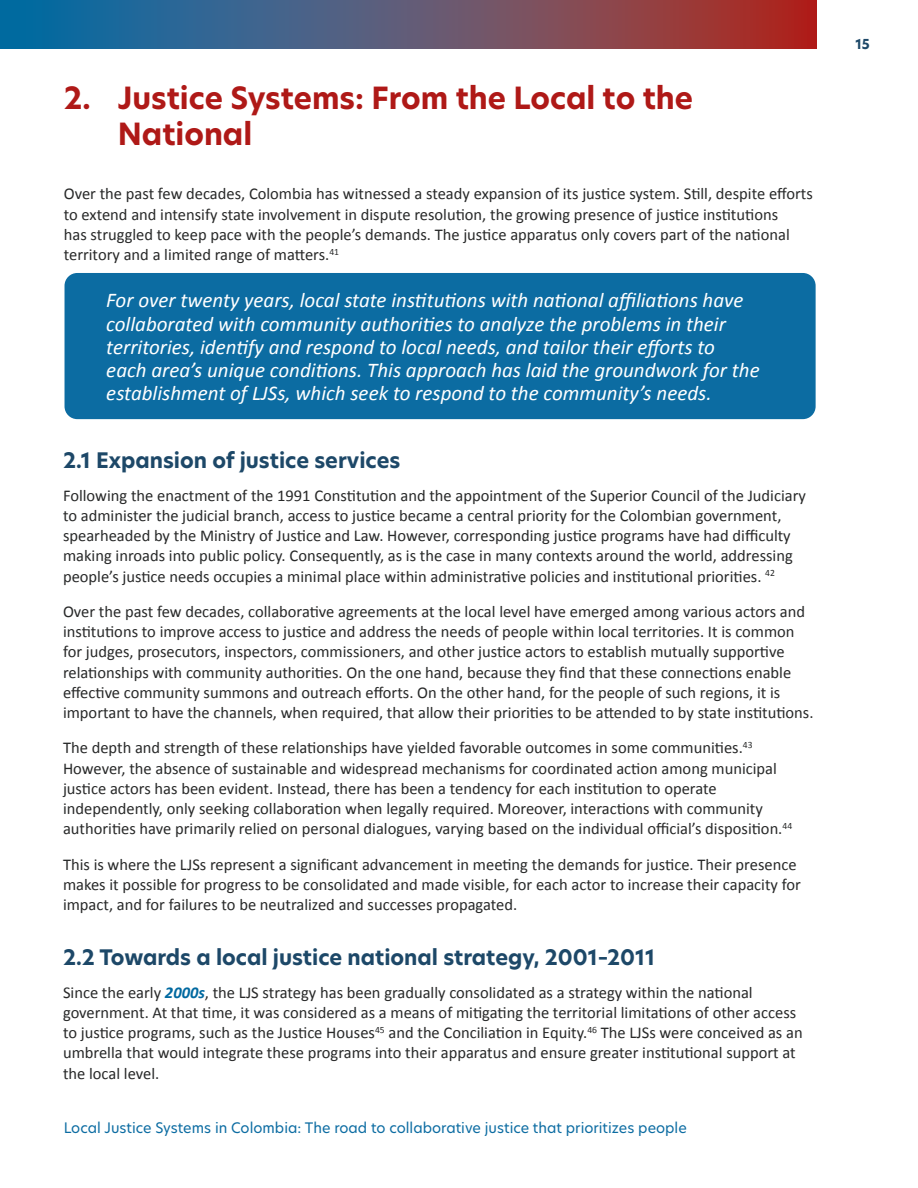
<style>
.page{position:relative;width:918px;height:1188px;background:#fff}
.page>*{position:absolute;margin:0;border:0;box-sizing:border-box;transform-origin:0 0}
.Chapter_Headings{font:700 30px/36px "New Hero";color:#af1917}
.Box_Paragraph_2{font:italic 21px/23.2px "Calibri";color:#fff}
.Chapter_Sub-headings{font:700 21px "New Hero";color:#1d4868}
.Body_Text{font:16.5px/20.2px "Calibri";color:#282929}
.t1{font:14.25px "New Hero";color:#0c6ca2}
.t2{font:700 13.5px "New Hero";color:#1d4868}
.s1{font-weight:700;font-style:italic;color:#0069a0}
</style>
<div class="page">
<svg style="left:0;top:0;width:816px;height:49px;background:#5d546d"></svg>
<div style="left:65px;top:273px;width:751px;height:146px;background:#0c6ca2;border-radius:13px"></div>
<p class="Chapter_Headings" style="left:118px;top:80px;width:577px;text-indent:-54px">2. Justice Systems: From the Local to the<br>National</p>
<p class="Body_Text" style="left:64px;top:183px;width:751px">Over the past few decades, Colombia has witnessed a steady expansion of its justice system. Still, despite efforts to extend and intensify state involvement in dispute resolution, the growing presence of justice institutions<br>has struggled to keep pace with the people’s demands. The justice apparatus only covers part of the national territory and a limited range of matters.<sup>41</sup></p>
<p class="Box_Paragraph_2" style="left:106px;top:288px;width:655px">For over twenty years, local state institutions with national affiliations have collaborated with community authorities to analyze the problems in their territories, identify and respond to local needs, and tailor their efforts to each area’s unique conditions. This approach has laid the groundwork for the establishment of LJSs, which seek to respond to the community’s needs.</p>
<p class="Chapter_Sub-headings" style="left:63px;top:446px;width:339px">2.1 Expansion of justice services</p>
<p class="Body_Text" style="left:63px;top:484px;width:745px">Following the enactment of the 1991 Constitution and the appointment of the Superior Council of the Judiciary to administer the judicial branch, access to justice became a central priority for the Colombian government, spearheaded by the Ministry of Justice and Law. However, corresponding justice programs have had difficulty making inroads into public policy. Consequently, as is the case in many contexts around the world, addressing people’s justice needs occupies a minimal place within administrative policies and institutional priorities. <sup>42</sup></p>
<p class="Body_Text" style="left:63px;top:601px;width:752px">Over the past few decades, collaborative agreements at the local level have emerged among various actors and institutions to improve access to justice and address the needs of people within local territories. It is common for judges, prosecutors, inspectors, commissioners, and other justice actors to establish mutually supportive relationships with community authorities. On the one hand, because they find that these connections enable effective community summons and outreach efforts. On the other hand, for the people of such regions, it is important to have the channels, when required, that allow their priorities to be attended to by state institutions.</p>
<p class="Body_Text" style="left:63px;top:737px;width:731px">The depth and strength of these relationships have yielded favorable outcomes in some communities.<sup>43<br></sup>However, the absence of sustainable and widespread mechanisms for coordinated action among municipal justice actors has been evident. Instead, there has been a tendency for each institution to operate independently, only seeking collaboration when legally required. Moreover, interactions with community authorities have primarily relied on personal dialogues, varying based on the individual official’s disposition.<sup>44</sup></p>
<p class="Body_Text" style="left:63px;top:853px;width:739px">This is where the LJSs represent a significant advancement in meeting the demands for justice. Their presence makes it possible for progress to be consolidated and made visible, for each actor to increase their capacity for impact, and for failures to be neutralized and successes propagated.</p>
<p class="Chapter_Sub-headings" style="left:63px;top:943px;width:594px">2.2 Towards a local justice national strategy, 2001–2011</p>
<p class="Body_Text" style="left:63px;top:981px;width:741px">Since the early <span class="s1">2000s</span>, the LJS strategy has been gradually consolidated as a strategy within the national government. At that time, it was considered as a means of mitigating the territorial limitations of other access to justice programs, such as the Justice Houses<sup>45</sup> and the Conciliation in Equity.<sup>46</sup> The LJSs were conceived as an umbrella that would integrate these programs into their apparatus and ensure greater institutional support at the local level.</p>
<p class="t1" style="left:64px;top:1118px;width:625px">Local Justice Systems in Colombia: The road to collaborative justice that prioritizes people</p>
<p class="t2" style="left:855px;top:34px;width:16px">15</p>
</div>
